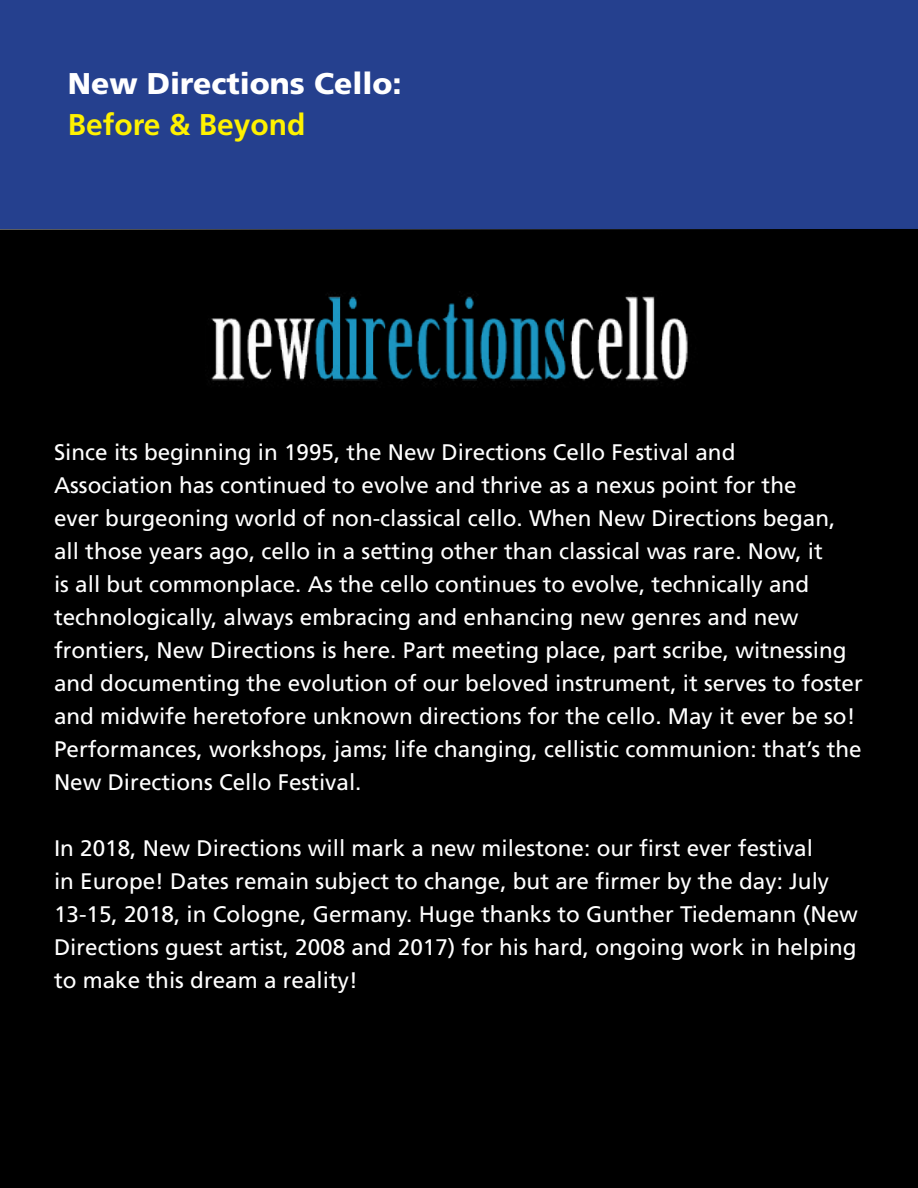
<style>
.page{position:relative;width:918px;height:1188px;background:#fff}
.page>*{position:absolute;margin:0;border:0;box-sizing:border-box;transform-origin:0 0}
.t1{font:900 30px "Frutiger";color:#fff}
.t2{font:700 30px "Frutiger";color:#fff200}
.t3{font:22.5px/33px "Frutiger";color:#fff}
</style>
<div class="page">
<div style="left:0;top:0;width:918px;height:229px;background:#25408e"></div>
<div style="left:0;top:229px;width:918px;height:959px;background:#000"></div>
<img style="left:211px;top:296px;width:477px;height:90px">
<h1 class="t1" style="left:68px;top:72px;width:335px">New Directions Cello:</h1>
<h1 class="t2" style="left:68px;top:112px;width:239px">Before &amp; Beyond</h1>
<p class="t3" style="left:54px;top:438px;width:810px">Since its beginning in 1995, the New Directions Cello Festival and<br>Association has continued to evolve and thrive as a nexus point for the<br>ever burgeoning world of non-classical cello. When New Directions began, all those years ago, cello in a setting other than classical was rare. Now, it<br>is all but commonplace. As the cello continues to evolve, technically and technologically, always embracing and enhancing new genres and new frontiers, New Directions is here. Part meeting place, part scribe, witnessing and documenting the evolution of our beloved instrument, it serves to foster and midwife heretofore unknown directions for the cello. May it ever be so!<br>Performances, workshops, jams; life changing, cellistic communion: that’s the New Directions Cello Festival.</p>
<p class="t3" style="left:54px;top:834px;width:805px">In 2018, New Directions will mark a new milestone: our first ever festival<br>in Europe! Dates remain subject to change, but are firmer by the day: July 13-15, 2018, in Cologne, Germany. Huge thanks to Gunther Tiedemann (New Directions guest artist, 2008 and 2017) for his hard, ongoing work in helping to make this dream a reality!</p>
</div>
